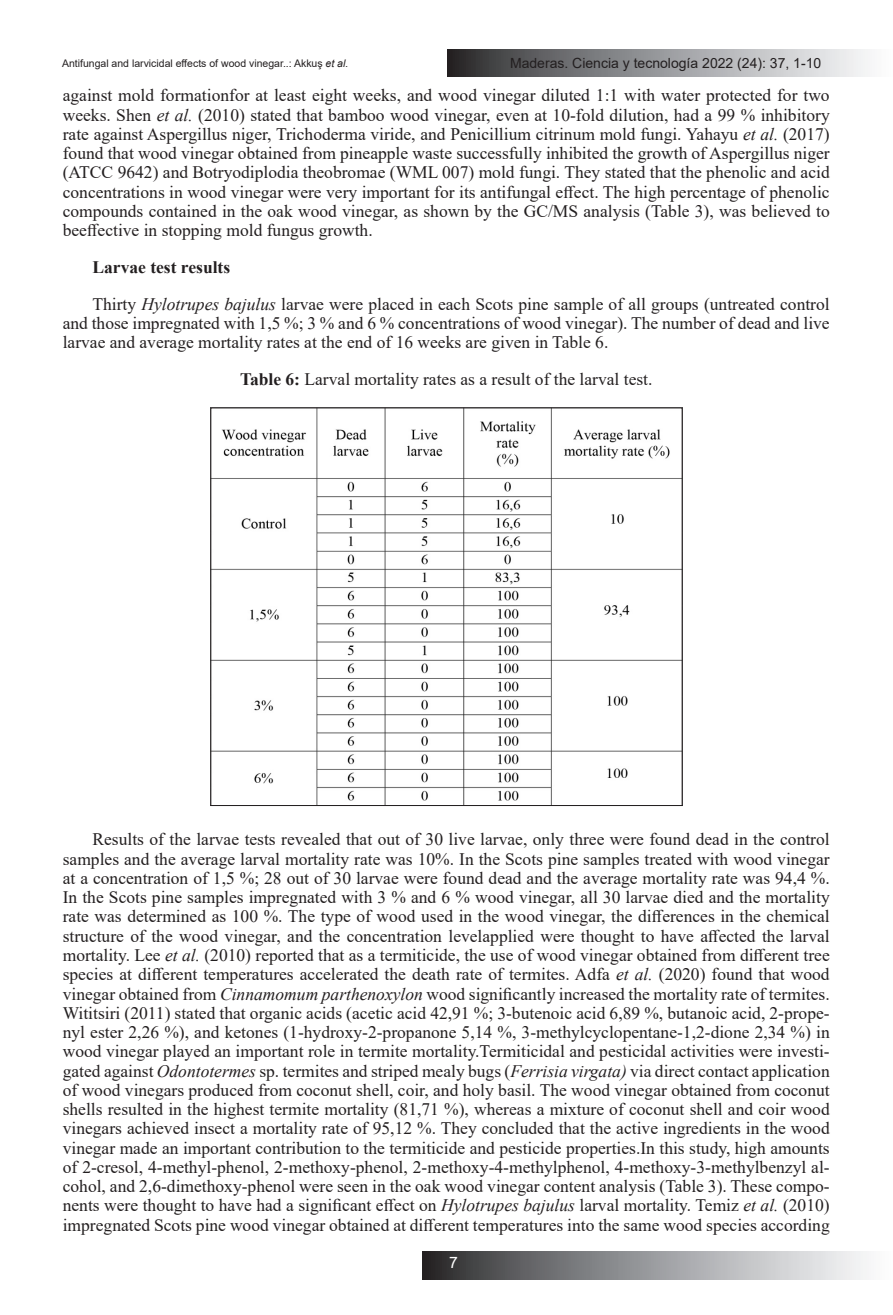
<style>
.page{position:relative;width:893px;height:1315px;background:#fff}
.page>*{position:absolute;margin:0;border:0;box-sizing:border-box;transform-origin:0 0}
.t1{font:17.5px/19.2px "Times New Roman";color:#231f20;text-align:justify}
.t2{font:700 17.5px "Times New Roman";color:#231f20}
.t3{font:15.75px "Arial";color:#fff}
.t4{font:14px "Arial";color:#231f20}
.t5{font:10.5px "Arial";color:#231f20}
.s1{font-style:italic}
.s2{font-weight:700}
</style>
<div class="page">
<svg style="left:448px;top:49px;width:420px;height:28px;background:#949597"></svg>
<svg style="left:423px;top:1252px;width:444px;height:27px;background:#949597"></svg>
<img style="left:213px;top:410px;width:467px;height:393px">
<p class="t5" style="left:62px;top:56px;width:288px">Antifungal and larvicidal effects of wood vinegar..: Akkuş <span class="s1">et al.</span></p>
<p class="t4" style="left:510px;top:53px;width:313px">Maderas. Ciencia y tecnología 2022 (24): 37, 1-10</p>
<p class="t1" style="left:63px;top:85px;width:768px">against mold formationfor at least eight weeks, and wood vinegar diluted 1:1 with water protected for two weeks. Shen <span class="s1">et al.</span> (2010) stated that bamboo wood vinegar, even at 10-fold dilution, had a 99 % inhibitory rate against Aspergillus niger, Trichoderma viride, and Penicillium citrinum mold fungi. Yahayu <span class="s1">et al.</span> (2017) found that wood vinegar obtained from pineapple waste successfully inhibited the growth of Aspergillus niger (ATCC 9642) and Botryodiplodia theobromae (WML 007) mold fungi. They stated that the phenolic and acid concentrations in wood vinegar were very important for its antifungal effect. The high percentage of phenolic compounds contained in the oak wood vinegar, as shown by the GC/MS analysis (Table 3), was believed to beeffective in stopping mold fungus growth.</p>
<p class="t2" style="left:93px;top:254px;width:139px">Larvae test results</p>
<p class="t1" style="left:63px;top:294px;width:768px;text-indent:30px">Thirty <span class="s1">Hylotrupes bajulus</span> larvae were placed in each Scots pine sample of all groups (untreated control and those impregnated with 1,5 %; 3 % and 6 % concentrations of wood vinegar). The number of dead and live larvae and average mortality rates at the end of 16 weeks are given in Table 6.</p>
<p class="t1" style="left:240px;top:369px;width:414px"><span class="s2">Table 6:</span> Larval mortality rates as a result of the larval test.</p>
<p class="t1" style="left:63px;top:829px;width:768px;text-indent:30px">Results of the larvae tests revealed that out of 30 live larvae, only three were found dead in the control samples and the average larval mortality rate was 10%. In the Scots pine samples treated with wood vinegar at a concentration of 1,5 %; 28 out of 30 larvae were found dead and the average mortality rate was 94,4 %.<br>In the Scots pine samples impregnated with 3 % and 6 % wood vinegar, all 30 larvae died and the mortality rate was determined as 100 %. The type of wood used in the wood vinegar, the differences in the chemical structure of the wood vinegar, and the concentration levelapplied were thought to have affected the larval mortality. Lee <span class="s1">et al.</span> (2010) reported that as a termiticide, the use of wood vinegar obtained from different tree species at different temperatures accelerated the death rate of termites. Adfa <span class="s1">et al.</span> (2020) found that wood vinegar obtained from <span class="s1">Cinnamomum parthenoxylon</span> wood significantly increased the mortality rate of termites.<br>Wititsiri (2011) stated that organic acids (acetic acid 42,91 %; 3-butenoic acid 6,89 %, butanoic acid, 2-prope&shy;nyl ester 2,26 %), and ketones (1-hydroxy-2-propanone 5,14 %, 3-methylcyclopentane-1,2-dione 2,34 %) in wood vinegar played an important role in termite mortality.Termiticidal and pesticidal activities were investi&shy;gated against <span class="s1">Odontotermes</span> sp. termites and striped mealy bugs (<span class="s1">Ferrisia virgata)</span> via direct contact application of wood vinegars produced from coconut shell, coir, and holy basil. The wood vinegar obtained from coconut shells resulted in the highest termite mortality (81,71 %), whereas a mixture of coconut shell and coir wood vinegars achieved insect a mortality rate of 95,12 %. They concluded that the active ingredients in the wood vinegar made an important contribution to the termiticide and pesticide properties.In this study, high amounts of 2-cresol, 4-methyl-phenol, 2-methoxy-phenol, 2-methoxy-4-methylphenol, 4-methoxy-3-methylbenzyl al&shy;cohol, and 2,6-dimethoxy-phenol were seen in the oak wood vinegar content analysis (Table 3). These compo&shy;nents were thought to have had a significant effect on <span class="s1">Hylotrupes bajulus</span> larval mortality. Temiz <span class="s1">et al.</span> (2010) impregnated Scots pine wood vinegar obtained at different temperatures into the same wood species according</p>
<p class="t3" style="left:449px;top:1252px;width:10px">7</p>
</div>
